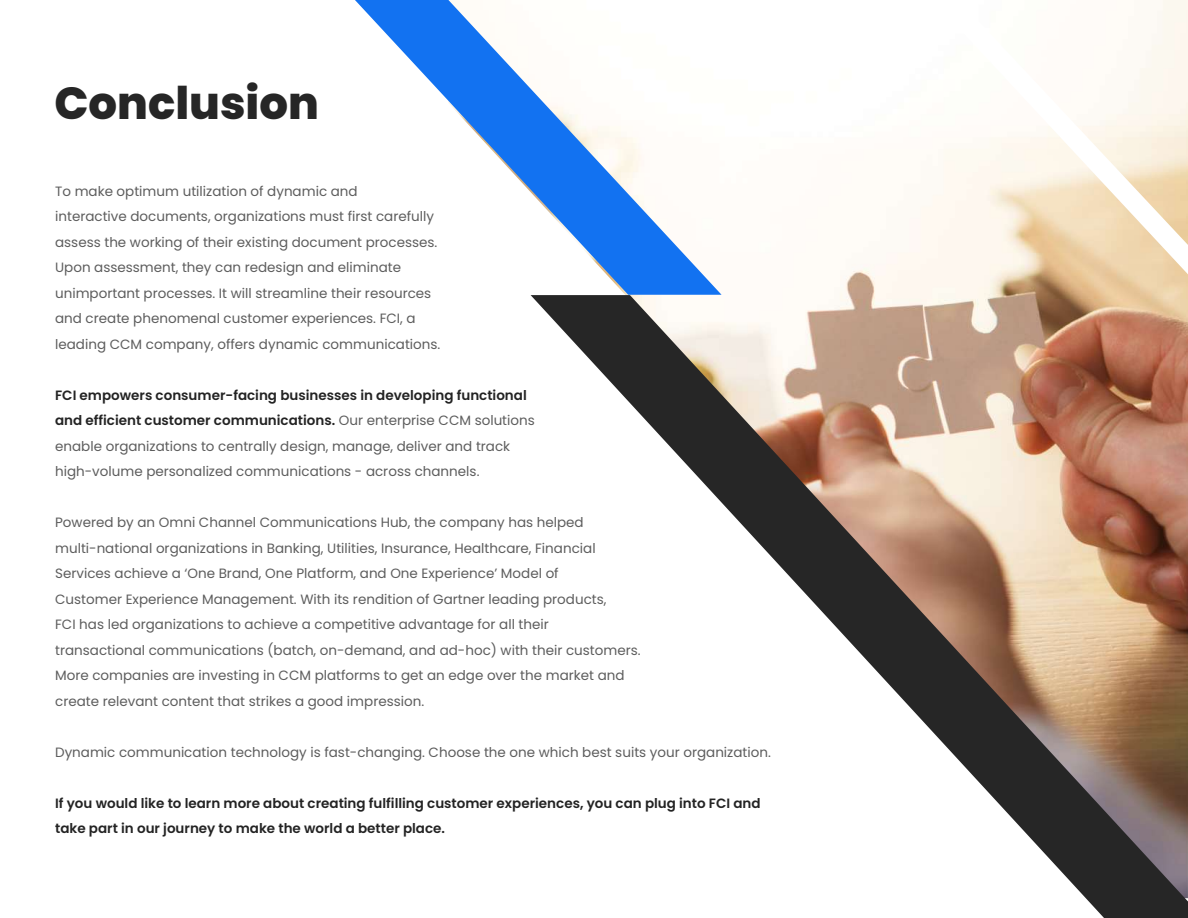
<style>
.page{position:relative;width:1188px;height:918px;background:#fff}
.page>*{position:absolute;margin:0;border:0;box-sizing:border-box;transform-origin:0 0}
.t1{font:800 45px "Poppins";color:#262626}
.t2{font:13.5px/25.5px "Poppins";color:#5d5d5d}
.t3{font:600 13.5px/25.5px "Poppins";color:#232323}
.s1{font-weight:600;color:#232323}
</style>
<div class="page">
<img style="left:530px;top:148px;width:658px;height:148px">
<svg style="left:531px;top:295px;width:657px;height:623px"></svg>
<svg style="left:355px;top:0;width:367px;height:295px"></svg>
<img style="left:959px;top:0;width:229px;height:245px">
<h1 class="t1" style="left:54px;top:78px;width:266px">Conclusion</h1>
<p class="t2" style="left:55px;top:178px;width:387px">To make optimum utilization of dynamic and<br>interactive documents, organizations must first carefully assess the working of their existing document processes.<br>Upon assessment, they can redesign and eliminate unimportant processes. It will streamline their resources and create phenomenal customer experiences. FCI, a leading CCM company, offers dynamic communications.</p>
<p class="t2" style="left:55px;top:382px;width:481px"><span class="s1">FCI empowers consumer-facing businesses in developing functional and efficient customer communications.</span> Our enterprise CCM solutions enable organizations to centrally design, manage, deliver and track high-volume personalized communications - across channels.</p>
<p class="t2" style="left:55px;top:510px;width:587px">Powered by an Omni Channel Communications Hub, the company has helped multi-national organizations in Banking, Utilities, Insurance, Healthcare, Financial Services achieve a ‘One Brand, One Platform, and One Experience’ Model of<br>Customer Experience Management. With its rendition of Gartner leading products,<br>FCI has led organizations to achieve a competitive advantage for all their transactional communications (batch, on-demand, and ad-hoc) with their customers.<br>More companies are investing in CCM platforms to get an edge over the market and create relevant content that strikes a good impression.</p>
<p class="t2" style="left:55px;top:739px;width:717px">Dynamic communication technology is fast-changing. Choose the one which best suits your organization.</p>
<p class="t3" style="left:55px;top:790px;width:707px">If you would like to learn more about creating fulfilling customer experiences, you can plug into FCI and take part in our journey to make the world a better place.</p>
</div>
